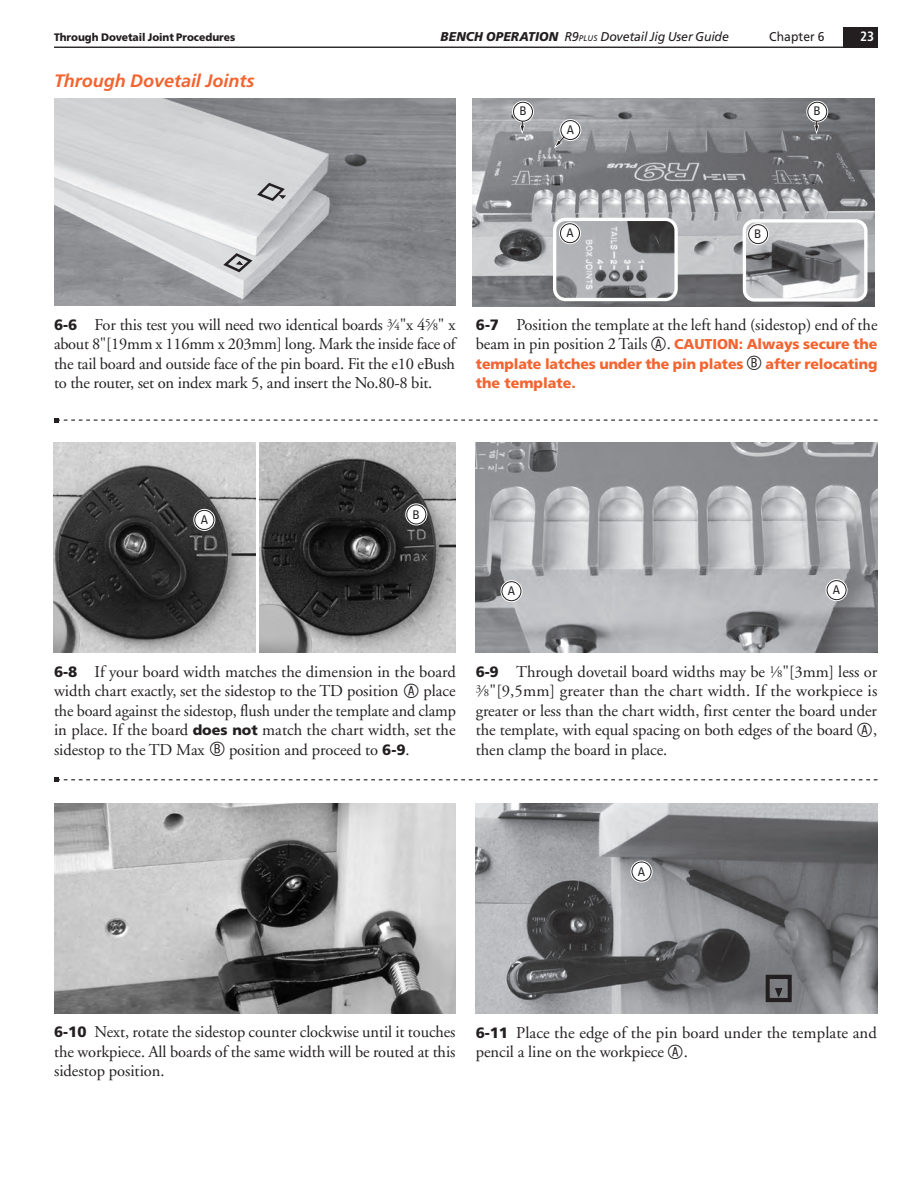
<style>
.page{position:relative;width:918px;height:1188px;background:#fff}
.page>*{position:absolute;margin:0;border:0;box-sizing:border-box;transform-origin:0 0}
.body{font:italic 700 18px "Frutiger";letter-spacing:-.005em;color:#f26430}
.body-2{font:16.5px/19.5px "Adobe Garamond";letter-spacing:-.005em;color:#231f20;text-align:justify}
.body-3{font:900 14.25px/19.5px "Frutiger";letter-spacing:-.005em;color:#f26430}
.Page_Number{font:700 condensed 13.5px "Frutiger";color:#fff}
.t1{font:italic 12.75px "Frutiger";letter-spacing:-.015em;color:#231f20}
.t2{font:12.75px "Frutiger";letter-spacing:.01em;color:#231f20;scale:.95 1}
.t3{font:condensed 12px "Univers";color:#231f20}
.t4{font:condensed 11.85px "Univers";color:#231f20}
.t5{font:900 10.8px "Frutiger";color:#231f20;scale:.95 1}
.s1{font-weight:900}
.s2{font-size:8.25px}
.s3{font-family:"Frutiger";font-weight:900;font-size:15px}
.s4{font-size:10.65px}
.s5{font-family:"Circle Frame";font-size:19.5px}
.s6{font-family:"Frutiger";font-weight:900;font-size:14.25px;color:#f26430}
.s7{font-family:"Circle Frame";font-weight:400;font-size:19.5px;color:#231f20}
.s8{font-family:"Frutiger";font-weight:900;font-size:14.25px}
</style>
<div class="page">
<hr style="left:54px;top:47px;width:824px;height:1px;background:#231f20">
<div style="left:843px;top:27px;width:35px;height:20px;background:#231f20"></div>
<img style="left:473px;top:98px;width:401px;height:208px">
<img style="left:555px;top:219px;width:121px;height:81px">
<div style="left:553px;top:218px;width:125px;height:83px;border:3px solid #fff;border-radius:11px"></div>
<img style="left:744px;top:221px;width:122px;height:79px">
<div style="left:743px;top:219px;width:125px;height:83px;border:3px solid #fff;border-radius:10px"></div>
<div style="left:559px;top:222px;width:22px;height:22px;border:3px solid #fff;border-radius:50%"></div>
<div style="left:561px;top:224px;width:18px;height:19px;background:#fff;border-radius:50%"></div>
<div style="left:560px;top:223px;width:20px;height:20px;border:1px solid #231f20;border-radius:50%"></div>
<div style="left:512px;top:101px;width:22px;height:22px;border:3px solid #fff;border-radius:50%"></div>
<svg style="left:519px;top:121px;width:7px;height:16px"></svg>
<div style="left:514px;top:102px;width:18px;height:19px;background:#fff;border-radius:50%"></div>
<div style="left:513px;top:102px;width:20px;height:20px;border:1px solid #231f20;border-radius:50%"></div>
<div style="left:806px;top:101px;width:22px;height:22px;border:3px solid #fff;border-radius:50%"></div>
<svg style="left:813px;top:121px;width:7px;height:16px"></svg>
<div style="left:808px;top:102px;width:19px;height:19px;background:#fff;border-radius:50%"></div>
<div style="left:807px;top:102px;width:20px;height:20px;border:1px solid #231f20;border-radius:50%"></div>
<div style="left:559px;top:119px;width:22px;height:22px;border:3px solid #fff;border-radius:50%"></div>
<svg style="left:552px;top:122px;width:25px;height:29px"></svg>
<div style="left:561px;top:121px;width:19px;height:19px;background:#fff;border-radius:50%"></div>
<div style="left:561px;top:120px;width:19px;height:20px;border:1px solid #231f20;border-radius:50%"></div>
<div style="left:747px;top:223px;width:22px;height:22px;border:3px solid #fff;border-radius:50%"></div>
<div style="left:749px;top:225px;width:19px;height:19px;background:#fff;border-radius:50%"></div>
<div style="left:748px;top:224px;width:20px;height:20px;border:1px solid #231f20;border-radius:50%"></div>
<img style="left:54px;top:98px;width:402px;height:208px">
<svg style="left:257px;top:183px;width:29px;height:18px"></svg>
<svg style="left:223px;top:253px;width:29px;height:19px"></svg>
<img style="left:476px;top:443px;width:402px;height:209px">
<div style="left:826px;top:579px;width:22px;height:22px;border:3px solid #fff;border-radius:50%"></div>
<div style="left:827px;top:581px;width:19px;height:19px;background:#fff;border-radius:50%"></div>
<div style="left:827px;top:580px;width:19px;height:20px;border:1px solid #231f20;border-radius:50%"></div>
<div style="left:500px;top:580px;width:22px;height:22px;border:3px solid #fff;border-radius:50%"></div>
<div style="left:502px;top:582px;width:19px;height:19px;background:#fff;border-radius:50%"></div>
<div style="left:502px;top:581px;width:19px;height:20px;border:1px solid #231f20;border-radius:50%"></div>
<img style="left:54px;top:443px;width:202px;height:209px">
<img style="left:260px;top:443px;width:196px;height:209px">
<div style="left:193px;top:509px;width:22px;height:22px;border:3px solid #fff;border-radius:50%"></div>
<div style="left:195px;top:510px;width:19px;height:19px;background:#fff;border-radius:50%"></div>
<div style="left:194px;top:510px;width:20px;height:20px;border:1px solid #231f20;border-radius:50%"></div>
<div style="left:405px;top:503px;width:22px;height:22px;border:3px solid #fff;border-radius:50%"></div>
<div style="left:407px;top:505px;width:19px;height:19px;background:#fff;border-radius:50%"></div>
<div style="left:406px;top:505px;width:20px;height:19px;border:1px solid #231f20;border-radius:50%"></div>
<img style="left:54px;top:804px;width:402px;height:209px">
<img style="left:476px;top:804px;width:402px;height:209px">
<div style="left:630px;top:860px;width:23px;height:23px;border:3px solid #fff;border-radius:50%"></div>
<div style="left:632px;top:862px;width:19px;height:19px;background:#fff;border-radius:50%"></div>
<div style="left:632px;top:862px;width:19px;height:19px;border:1px solid #231f20;border-radius:50%"></div>
<svg style="left:766px;top:975px;width:26px;height:27px"></svg>
<svg style="left:54px;top:418px;width:824px;height:4px"></svg>
<svg style="left:54px;top:778px;width:824px;height:4px"></svg>
<p class="t5" style="left:54px;top:31px;width:192px">Through Dovetail Joint Procedures</p>
<p class="t1" style="left:441px;top:29px;width:290px"><span class="s1">BENCH OPERATION</span> R9<span class="s2">PLUS</span> Dovetail Jig User Guide</p>
<p class="t2" style="left:769px;top:29px;width:60px">Chapter 6</p>
<p class="Page_Number" style="left:860px;top:28px;width:16px">23</p>
<p class="body" style="left:54px;top:71px;width:202px">Through Dovetail Joints</p>
<p class="t4" style="left:519px;top:104px;width:9px">B</p>
<p class="t4" style="left:814px;top:104px;width:9px">B</p>
<p class="t4" style="left:567px;top:122px;width:9px">A</p>
<p class="t4" style="left:566px;top:226px;width:9px">A</p>
<p class="t4" style="left:754px;top:226px;width:9px">B</p>
<p class="body-2" style="left:54px;top:315px;width:403px"><span class="s3">6-6</span> For this test you will need two identical boards <sup>3</sup>⁄<span class="s4">4</span>"x 4<sup>5</sup>⁄<span class="s4">8</span>" x about 8"[19mm x 116mm x 203mm] long. Mark the inside face of the tail board and outside face of the pin board. Fit the e10 eBush to the router, set on index mark 5, and insert the No.80-8 bit.</p>
<p class="body-2" style="left:476px;top:315px;width:403px"><span class="s3">6-7</span> Position the template at the left hand (sidestop) end of the beam in pin position 2 Tails <span class="s5">A</span>. <span class="s6">CAUTION: Always secure the</span></p>
<p class="body-3" style="left:476px;top:354px;width:403px">template latches under the pin plates <span class="s7">B</span> after relocating the template.</p>
<p class="t3" style="left:201px;top:512px;width:9px">A</p>
<p class="t3" style="left:412px;top:507px;width:9px">B</p>
<p class="t3" style="left:508px;top:583px;width:9px">A</p>
<p class="t3" style="left:833px;top:582px;width:9px">A</p>
<p class="body-2" style="left:54px;top:662px;width:404px"><span class="s3">6-8</span> If your board width matches the dimension in the board width chart exactly, set the sidestop to the TD position <span class="s5">A</span> place the board against the sidestop, flush under the template and clamp in place. If the board <span class="s8">does not</span> match the chart width, set the sidestop to the TD Max <span class="s5">B</span> position and proceed to <span class="s3">6-9</span>.</p>
<p class="body-2" style="left:476px;top:662px;width:403px"><span class="s3">6-9</span> Through dovetail board widths may be <sup>1</sup>⁄<span class="s4">8</span>"[3mm] less or <sup>3</sup>⁄<span class="s4">8</span>"[9,5mm] greater than the chart width. If the workpiece is greater or less than the chart width, first center the board under the template, with equal spacing on both edges of the board <span class="s5">A</span>, then clamp the board in place.</p>
<p class="t3" style="left:638px;top:864px;width:9px">A</p>
<p class="body-2" style="left:54px;top:1023px;width:403px"><span class="s3">6-10</span> Next, rotate the sidestop counter clockwise until it touches the workpiece. All boards of the same width will be routed at this sidestop position.</p>
<p class="body-2" style="left:476px;top:1023px;width:403px"><span class="s3">6-11</span> Place the edge of the pin board under the template and pencil a line on the workpiece <span class="s5">A</span>.</p>
</div>
